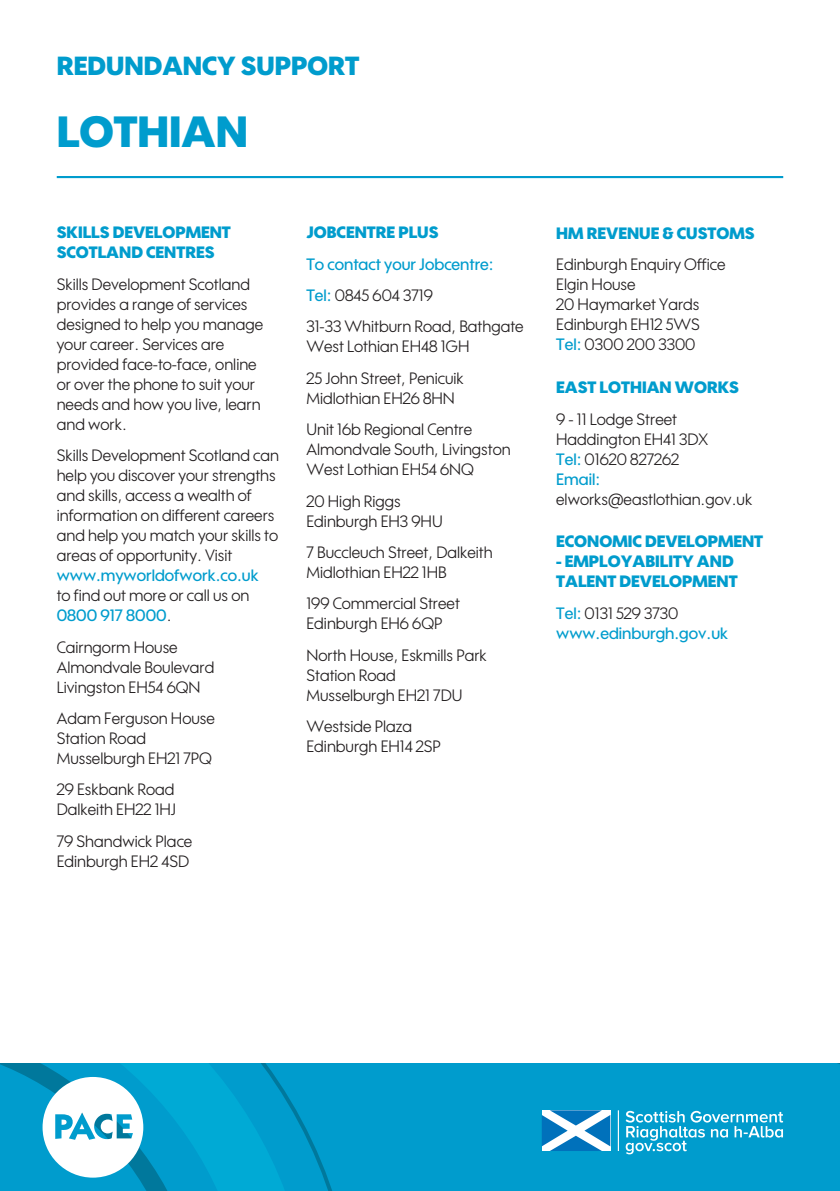
<style>
.page{position:relative;width:840px;height:1191px;background:#fff}
.page>*{position:absolute;margin:0;border:0;box-sizing:border-box;transform-origin:0 0}
.t1{font:900 42.4px "Wes FY";color:#009ccd}
.t2{font:900 25.4px "Wes FY";color:#009ccd}
.General_Body_Text{font:16px/20px "Wes FY";color:#231f20}
.Head_bold_caps{font:900 16px/20px "Wes FY";color:#009ccd}
.Head_bold_caps-2{font:500 16px/20px "Wes FY";color:#009ccd}
.General_Body_Text-2{font:500 16px "Wes FY";color:#009ccd}
.s1{font-weight:500;color:#009ccd}
.s2{font-weight:400;color:#231f20}
</style>
<div class="page">
<hr style="left:57px;top:176px;width:725px;height:2px;background:#009ccd">
<div style="left:0;top:1063px;width:839px;height:128px;background:#009ccd"></div>
<svg style="left:312px;top:1141px;width:20px;height:50px"></svg>
<svg style="left:0;top:1063px;width:312px;height:128px"></svg>
<hr style="left:617px;top:1110px;width:1px;height:41px;background:#fff">
<svg style="left:542px;top:1110px;width:68px;height:41px;background:#6dadd8"></svg>
<svg style="left:625px;top:1110px;width:157px;height:44px"></svg>
<p class="t2" style="left:57px;top:50px;width:304px">REDUNDANCY SUPPORT</p>
<p class="t1" style="left:57px;top:106px;width:192px">LOTHIAN</p>
<p class="Head_bold_caps" style="left:57px;top:222px;width:175px">SKILLS DEVELOPMENT<br>SCOTLAND CENTRES</p>
<p class="General_Body_Text" style="left:57px;top:274px;width:208px">Skills Development Scotland provides a range of services designed to help you manage your career. Services are provided face-to-face, online or over the phone to suit your needs and how you live, learn and work.</p>
<p class="General_Body_Text" style="left:57px;top:445px;width:224px">Skills Development Scotland can help you discover your strengths and skills, access a wealth of information on different careers and help you match your skills to areas of opportunity. Visit <span class="s1">www.myworldofwork.co.uk<br></span>to find out more or call us on<br><span class="s1">0800 917 8000</span>.</p>
<p class="General_Body_Text" style="left:57px;top:636px;width:159px">Cairngorm House<br>Almondvale Boulevard<br>Livingston EH54 6QN</p>
<p class="General_Body_Text" style="left:57px;top:708px;width:160px">Adam Ferguson House<br>Station Road<br>Musselburgh EH21 7PQ</p>
<p class="General_Body_Text" style="left:57px;top:779px;width:121px">29 Eskbank Road<br>Dalkeith EH22 1HJ</p>
<p class="General_Body_Text" style="left:57px;top:830px;width:137px">79 Shandwick Place<br>Edinburgh EH2 4SD</p>
<p class="Head_bold_caps" style="left:306px;top:222px;width:133px">JOBCENTRE PLUS</p>
<p class="General_Body_Text-2" style="left:306px;top:254px;width:189px">To contact your Jobcentre:</p>
<p class="General_Body_Text" style="left:306px;top:285px;width:128px"><span class="s1">Tel:</span> 0845 604 3719</p>
<p class="General_Body_Text" style="left:306px;top:316px;width:218px">31-33 Whitburn Road, Bathgate<br>West Lothian EH48 1GH</p>
<p class="General_Body_Text" style="left:306px;top:368px;width:159px">25 John Street, Penicuik<br>Midlothian EH26 8HN</p>
<p class="General_Body_Text" style="left:306px;top:419px;width:205px">Unit 16b Regional Centre<br>Almondvale South, Livingston<br>West Lothian EH54 6NQ</p>
<p class="General_Body_Text" style="left:306px;top:490px;width:138px">20 High Riggs<br>Edinburgh EH3 9HU</p>
<p class="General_Body_Text" style="left:306px;top:542px;width:187px">7 Buccleuch Street, Dalkeith<br>Midlothian EH22 1HB</p>
<p class="General_Body_Text" style="left:306px;top:593px;width:155px">199 Commercial Street<br>Edinburgh EH6 6QP</p>
<p class="General_Body_Text" style="left:306px;top:644px;width:182px">North House, Eskmills Park<br>Station Road<br>Musselburgh EH21 7DU</p>
<p class="General_Body_Text" style="left:306px;top:716px;width:136px">Westside Plaza<br>Edinburgh EH14 2SP</p>
<p class="Head_bold_caps" style="left:556px;top:223px;width:200px">HM REVENUE &amp; CUSTOMS</p>
<p class="General_Body_Text" style="left:556px;top:254px;width:171px">Edinburgh Enquiry Office<br>Elgin House<br>20 Haymarket Yards<br>Edinburgh EH12 5WS<br><span class="s1">Tel:</span> 0300 200 3300</p>
<p class="Head_bold_caps" style="left:556px;top:377px;width:184px">EAST LOTHIAN WORKS</p>
<p class="General_Body_Text" style="left:556px;top:408px;width:197px">9 - 11 Lodge Street<br>Haddington EH41 3DX<br><span class="s1">Tel:</span> 01620 827262<br><span class="s1">Email: </span>elworks@eastlothian.gov.uk</p>
<p class="Head_bold_caps" style="left:556px;top:531px;width:208px">ECONOMIC DEVELOPMENT</p>
<p class="Head_bold_caps" style="left:556px;top:551px;width:183px">- EMPLOYABILITY AND<br>TALENT DEVELOPMENT</p>
<p class="Head_bold_caps-2" style="left:556px;top:602px;width:173px">Tel: <span class="s2">0131 529 3730 </span>www.edinburgh.gov.uk</p>
</div>
